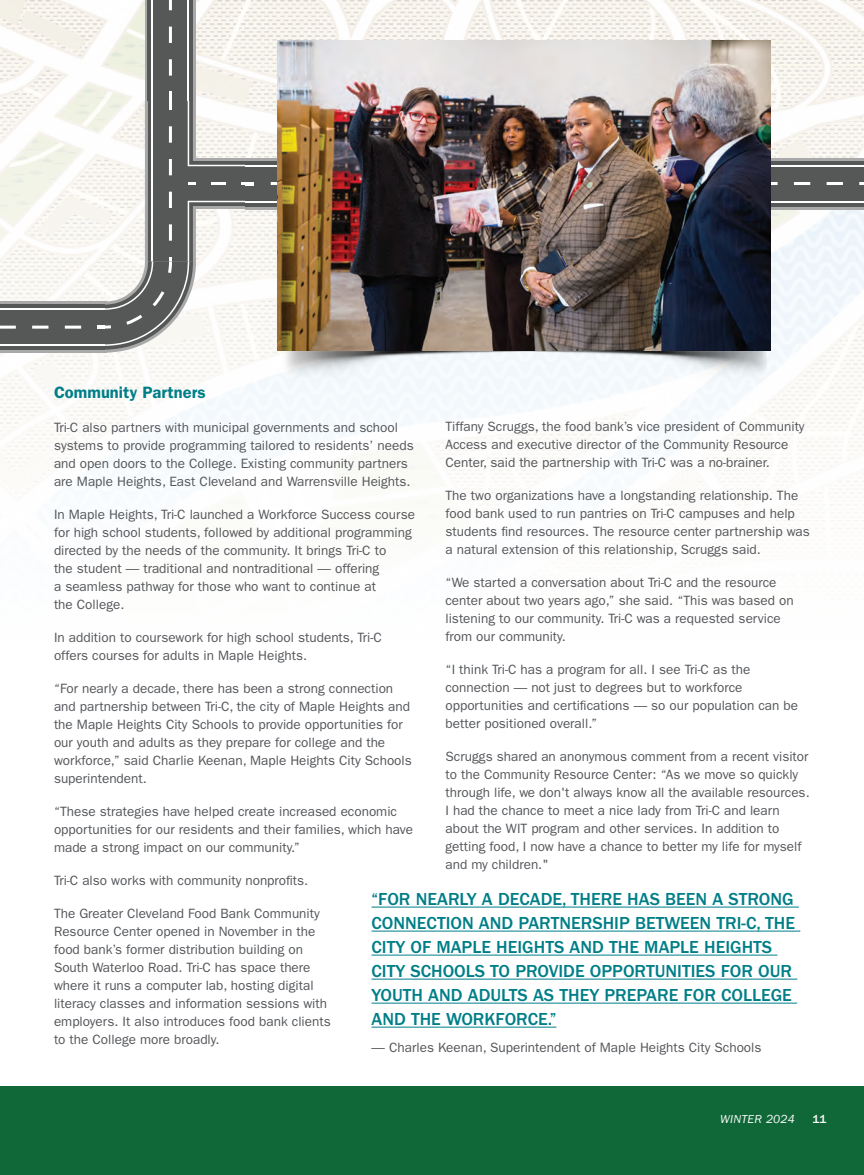
<style>
.page{position:relative;width:864px;height:1175px;background:#fff}
.page>*{position:absolute;margin:0;border:0;box-sizing:border-box;transform-origin:0 0}
.BODY_COPY_QUOTE{font:500 18px/24px "ITC Franklin Gothic Std";color:#007e87}
.Story_Subtitles_11_Pt_H2{font:600 16.5px "ITC Franklin Gothic Std";letter-spacing:.005em;color:#007e87}
.BODY_COPY{font:13.5px/18px "ITC Franklin Gothic Std";color:#54565a}
.t1{font:italic 12px "ITC Franklin Gothic Std";letter-spacing:.02em;color:#fff}
.t2{font:500 12px "ITC Franklin Gothic Std";color:#fff}
</style>
<div class="page">
<div style="left:0;top:1086px;width:864px;height:88px;background:#106839"></div>
<svg style="left:0;top:0;width:864px;height:493px"></svg>
<hr style="left:372px;top:906px;width:427px;height:1px;background:#007e87">
<hr style="left:372px;top:930px;width:428px;height:1px;background:#007e87">
<hr style="left:372px;top:954px;width:405px;height:1px;background:#007e87">
<hr style="left:372px;top:978px;width:425px;height:1px;background:#007e87">
<hr style="left:372px;top:1002px;width:425px;height:1px;background:#007e87">
<hr style="left:372px;top:1026px;width:184px;height:1px;background:#007e87">
<svg style="left:0;top:302px;width:98px;height:51px"></svg>
<div style="left:0;top:305px;width:106px;height:45px;background:#565757"></div>
<hr style="left:65px;top:326px;width:16px;height:3px;background:#fff">
<hr style="left:32px;top:326px;width:16px;height:3px;background:#fff">
<hr style="left:0;top:326px;width:16px;height:3px;background:#fff">
<hr style="left:0;top:308px;width:106px;height:2px;background:#fff">
<hr style="left:0;top:344px;width:106px;height:2px;background:#fff">
<svg style="left:145px;top:0;width:51px;height:92px"></svg>
<div style="left:148px;top:0;width:45px;height:101px;background:#565757"></div>
<svg style="left:169px;top:0;width:3px;height:10px"></svg>
<hr style="left:169px;top:27px;width:3px;height:16px;background:#fff">
<hr style="left:169px;top:59px;width:3px;height:17px;background:#fff">
<hr style="left:152px;top:0;width:1px;height:101px;background:#fff">
<hr style="left:188px;top:0;width:1px;height:101px;background:#fff">
<div style="left:245px;top:161px;width:165px;height:45px;background:#565757"></div>
<hr style="left:271px;top:182px;width:16px;height:3px;background:#fff">
<hr style="left:245px;top:165px;width:165px;height:1px;background:#fff">
<hr style="left:245px;top:201px;width:165px;height:1px;background:#fff">
<svg style="left:770px;top:158px;width:94px;height:51px"></svg>
<div style="left:736px;top:161px;width:128px;height:45px;background:#565757"></div>
<svg style="left:859px;top:182px;width:5px;height:3px"></svg>
<hr style="left:827px;top:182px;width:16px;height:3px;background:#fff">
<hr style="left:794px;top:182px;width:16px;height:3px;background:#fff">
<hr style="left:761px;top:182px;width:17px;height:3px;background:#fff">
<hr style="left:736px;top:165px;width:128px;height:1px;background:#fff">
<hr style="left:736px;top:201px;width:128px;height:1px;background:#fff">
<img style="left:281px;top:351px;width:486px;height:30px">
<img style="left:278px;top:40px;width:492px;height:311px">
<svg style="left:98px;top:92px;width:156px;height:261px"></svg>
<p class="Story_Subtitles_11_Pt_H2" style="left:54px;top:383px;width:153px">Community Partners</p>
<p class="BODY_COPY" style="left:54px;top:418px;width:361px">Tri-C also partners with municipal governments and school systems to provide programming tailored to residents’ needs and open doors to the College. Existing community partners are Maple Heights, East Cleveland and Warrensville Heights.</p>
<p class="BODY_COPY" style="left:54px;top:505px;width:363px">In Maple Heights, Tri-C launched a Workforce Success course for high school students, followed by additional programming directed by the needs of the community. It brings Tri-C to<br>the student — traditional and nontraditional — offering<br>a seamless pathway for those who want to continue at<br>the College.</p>
<p class="BODY_COPY" style="left:54px;top:628px;width:329px">In addition to coursework for high school students, Tri-C offers courses for adults in Maple Heights.</p>
<p class="BODY_COPY" style="left:54px;top:679px;width:359px">“For nearly a decade, there has been a strong connection and partnership between Tri-C, the city of Maple Heights and the Maple Heights City Schools to provide opportunities for our youth and adults as they prepare for college and the workforce,” said Charlie Keenan, Maple Heights City Schools superintendent.</p>
<p class="BODY_COPY" style="left:54px;top:802px;width:361px">“These strategies have helped create increased economic opportunities for our residents and their families, which have made a strong impact on our community.”</p>
<p class="BODY_COPY" style="left:54px;top:871px;width:256px">Tri-C also works with community nonprofits.</p>
<p class="BODY_COPY" style="left:54px;top:904px;width:278px">The Greater Cleveland Food Bank Community Resource Center opened in November in the food bank’s former distribution building on South Waterloo Road. Tri-C has space there where it runs a computer lab, hosting digital literacy classes and information sessions with employers. It also introduces food bank clients to the College more broadly.</p>
<p class="BODY_COPY" style="left:446px;top:417px;width:361px">Tiffany Scruggs, the food bank’s vice president of Community<br>Access and executive director of the Community Resource<br>Center, said the partnership with Tri-C was a no-brainer.</p>
<p class="BODY_COPY" style="left:446px;top:486px;width:366px">The two organizations have a longstanding relationship. The food bank used to run pantries on Tri-C campuses and help students find resources. The resource center partnership was a natural extension of this relationship, Scruggs said.</p>
<p class="BODY_COPY" style="left:446px;top:573px;width:350px">“We started a conversation about Tri-C and the resource center about two years ago,” she said. “This was based on listening to our community. Tri-C was a requested service from our community.</p>
<p class="BODY_COPY" style="left:446px;top:660px;width:354px">“I think Tri-C has a program for all. I see Tri-C as the connection — not just to degrees but to workforce opportunities and certifications — so our population can be better positioned overall.”</p>
<p class="BODY_COPY" style="left:446px;top:747px;width:366px">Scruggs shared an anonymous comment from a recent visitor to the Community Resource Center: “As we move so quickly through life, we don't always know all the available resources.<br>I had the chance to meet a nice lady from Tri-C and learn about the WIT program and other services. In addition to getting food, I now have a chance to better my life for myself and my children."</p>
<p class="BODY_COPY_QUOTE" style="left:372px;top:887px;width:425px">“FOR NEARLY A DECADE, THERE HAS BEEN A STRONG CONNECTION AND PARTNERSHIP BETWEEN TRI-C, THE CITY OF MAPLE HEIGHTS AND THE MAPLE HEIGHTS CITY SCHOOLS TO PROVIDE OPPORTUNITIES FOR OUR YOUTH AND ADULTS AS THEY PREPARE FOR COLLEGE AND THE WORKFORCE.”</p>
<p class="BODY_COPY" style="left:372px;top:1038px;width:392px">— Charles Keenan, Superintendent of Maple Heights City Schools</p>
<p class="t1" style="left:720px;top:1112px;width:76px">WINTER 2024</p>
<p class="t2" style="left:813px;top:1112px;width:16px">11</p>
</div>
